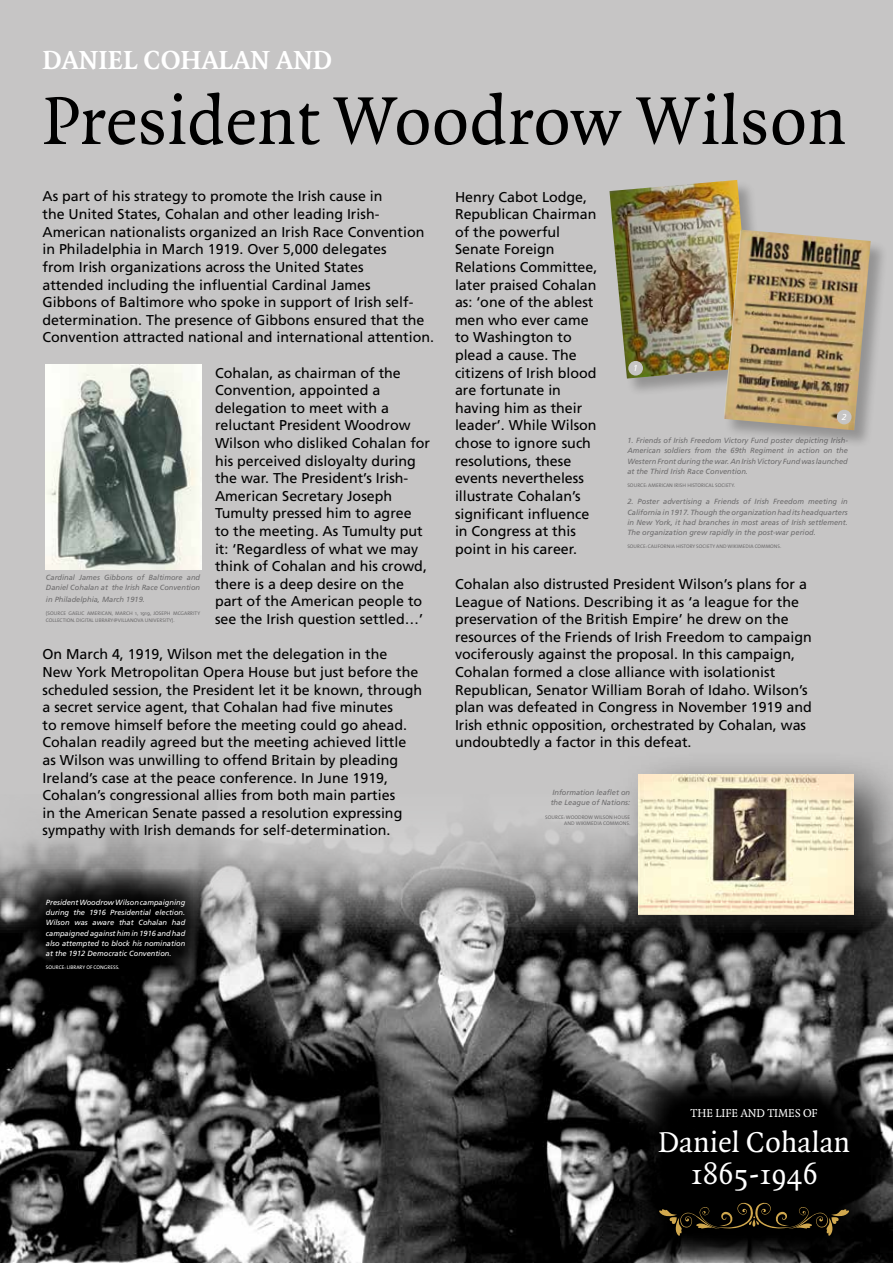
<style>
.page{position:relative;width:893px;height:1263px;background:#c6c5c5}
.page>*{position:absolute;margin:0;border:0;box-sizing:border-box;transform-origin:0 0}
.t1{font:72.6px "Quadraat";color:#000}
.t2{font:30.75px/32px "Quadraat";color:#fff;text-align:center}
.t3{font:700 28.05px "Quadraat";color:#fff}
.t4{font:14.25px/17.5px "Frutiger";color:#000}
.t5{font:12.3px "Quadraat";letter-spacing:-.01em;color:#fff}
.t6{font:italic 8.55px "Frutiger";color:#fff}
.t7{font:italic 7.5px/10.1px "Frutiger";color:#6d6c6d}
.t8{font:italic 7.5px/10.1px "Frutiger";color:#fff;text-align:justify}
.t9{font:5.25px/6.3px "The Sans";color:#6d6c6d}
.t10{font:5.25px "The Sans";color:#fff}
.t11{font:5.1px "The Sans";color:#6d6c6d}
</style>
<div class="page">
<img style="left:0;top:814px;width:893px;height:449px">
<img style="left:45px;top:365px;width:156px;height:204px">
<div style="left:613px;top:749px;width:280px;height:226px;background:#000;opacity:.75"></div>
<img style="left:638px;top:775px;width:215px;height:139px">
<svg style="left:15px;top:869px;width:195px;height:118px;background:#1f1f1f"></svg>
<div style="left:610px;top:180px;width:161px;height:216px;background:#000;opacity:.25"></div>
<img style="left:609px;top:180px;width:145px;height:199px">
<div style="left:628px;top:361px;width:15px;height:15px;background:#c6c5c5;border-radius:50%"></div>
<div style="left:724px;top:230px;width:165px;height:218px;background:#000;opacity:.25"></div>
<img style="left:724px;top:230px;width:147px;height:200px">
<div style="left:837px;top:410px;width:14px;height:14px;background:#c6c5c5;border-radius:50%"></div>
<svg style="left:630px;top:1065px;width:241px;height:198px;background:#141414"></svg>
<svg style="left:658px;top:1201px;width:192px;height:35px;background:#1b160a"></svg>
<h3 class="t3" style="left:42px;top:46px;width:291px">DANIEL COHALAN AND</h3>
<h1 class="t1" style="left:42px;top:83px;width:806px">President Woodrow Wilson</h1>
<p class="t4" style="left:42px;top:188px;width:393px">As part of his strategy to promote the Irish cause in<br>the United States, Cohalan and other leading Irish-American nationalists organized an Irish Race Convention in Philadelphia in March 1919. Over 5,000 delegates<br>from Irish organizations across the United States<br>attended including the influential Cardinal James<br>Gibbons of Baltimore who spoke in support of Irish self&shy;determination. The presence of Gibbons ensured that the Convention attracted national and international attention.</p>
<p class="t4" style="left:215px;top:364px;width:217px">Cohalan, as chairman of the<br>Convention, appointed a delegation to meet with a reluctant President Woodrow<br>Wilson who disliked Cohalan for his perceived disloyalty during the war. The President’s Irish-<br>American Secretary Joseph<br>Tumulty pressed him to agree<br>to the meeting. As Tumulty put it: ‘Regardless of what we may think of Cohalan and his crowd, there is a deep desire on the part of the American people to see the Irish question settled…’</p>
<p class="t4" style="left:42px;top:645px;width:381px">On March 4, 1919, Wilson met the delegation in the<br>New York Metropolitan Opera House but just before the scheduled session, the President let it be known, through a secret service agent, that Cohalan had five minutes<br>to remove himself before the meeting could go ahead.<br>Cohalan readily agreed but the meeting achieved little as Wilson was unwilling to offend Britain by pleading Ireland’s case at the peace conference. In June 1919, Cohalan’s congressional allies from both main parties<br>in the American Senate passed a resolution expressing sympathy with Irish demands for self-determination.</p>
<p class="t7" style="left:46px;top:572px;width:156px">Cardinal James Gibbons of Baltimore and<br>Daniel Cohalan at the Irish Race Convention</p>
<p class="t7" style="left:46px;top:594px;width:101px">in Philadelphia, March 1919.</p>
<p class="t9" style="left:46px;top:610px;width:156px">(SOURCE GAELIC AMERICAN, MARCH 1, 1919, JOSEPH MCGARRITY<br>COLLECTION. DIGITAL LIBRARY@VILLANOVA UNIVERSITY).</p>
<p class="t4" style="left:455px;top:188px;width:144px">Henry Cabot Lodge,<br>Republican Chairman of the powerful<br>Senate Foreign<br>Relations Committee, later praised Cohalan as: ‘one of the ablest men who ever came to Washington to plead a cause. The citizens of Irish blood are fortunate in having him as their leader’. While Wilson chose to ignore such resolutions, these events nevertheless illustrate Cohalan’s significant influence in Congress at this point in his career.</p>
<p class="t4" style="left:455px;top:575px;width:358px">Cohalan also distrusted President Wilson’s plans for a League of Nations. Describing it as ‘a league for the preservation of the British Empire’ he drew on the resources of the Friends of Irish Freedom to campaign vociferously against the proposal. In this campaign, Cohalan formed a close alliance with isolationist Republican, Senator William Borah of Idaho. Wilson’s plan was defeated in Congress in November 1919 and Irish ethnic opposition, orchestrated by Cohalan, was undoubtedly a factor in this defeat.</p>
<p class="t6" style="left:633px;top:363px;width:6px">1</p>
<p class="t6" style="left:842px;top:412px;width:6px">2</p>
<p class="t7" style="left:627px;top:436px;width:222px;text-align:justify">1. Friends of Irish Freedom Victory Fund poster depicting Irish-American soldiers from the 69th Regiment in action on the Western Front during the war. An Irish Victory Fund was launched at the Third Irish Race Convention.</p>
<p class="t9" style="left:627px;top:482px;width:109px">SOURCE: AMERICAN IRISH HISTORICAL SOCIETY.</p>
<p class="t7" style="left:627px;top:497px;width:222px;text-align:justify">2. Poster advertising a Friends of Irish Freedom meeting in California in 1917. Though the organization had its headquarters in New York, it had branches in most areas of Irish settlement.<br>The organization grew rapidly in the post-war period.</p>
<p class="t11" style="left:627px;top:542px;width:155px">SOURCE: CALIFORNIA HISTORY SOCIETY AND WIKIMEDIA COMMONS.</p>
<p class="t7" style="left:551px;top:787px;width:81px">Information leaflet on the League of Nations:</p>
<p class="t9" style="left:545px;top:814px;width:86px;text-align:right">SOURCE: WOODROW WILSON HOUSE<br>AND WIKIMEDIA COMMONS.</p>
<p class="t8" style="left:46px;top:897px;width:141px">President Woodrow Wilson campaigning during the 1916 Presidential election.<br>Wilson was aware that Cohalan had campaigned against him in 1916 and had also attempted to block his nomination at the 1912 Democratic Convention.</p>
<p class="t10" style="left:46px;top:963px;width:75px">SOURCE: LIBRARY OF CONGRESS.</p>
<p class="t5" style="left:691px;top:1106px;width:129px">THE LIFE AND TIMES OF</p>
<h2 class="t2" style="left:658px;top:1127px;width:193px">Daniel Cohalan<br>1865-1946</h2>
</div>
